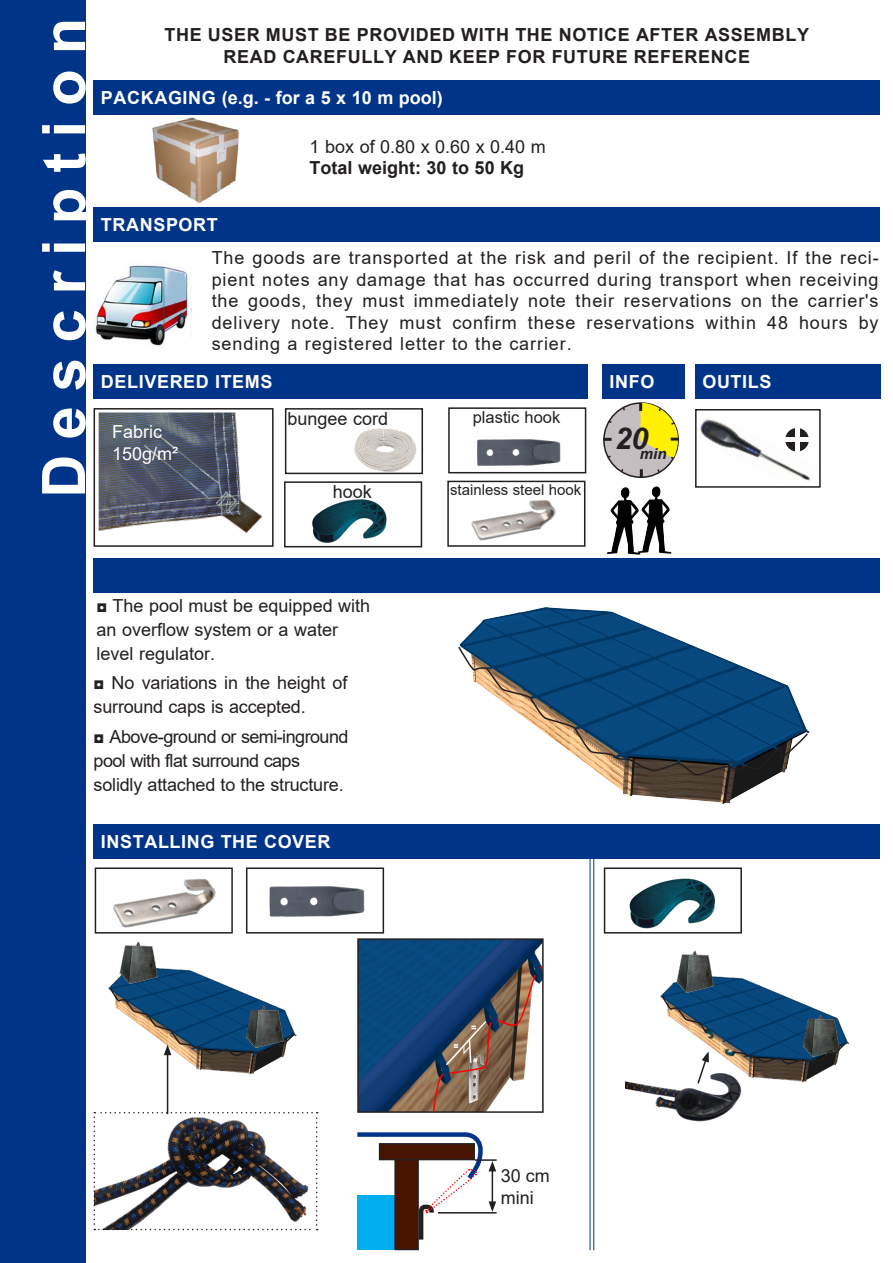
<style>
.page{position:relative;width:893px;height:1263px;background:#fff}
.page>*{position:absolute;margin:0;border:0;box-sizing:border-box;transform-origin:0 0}
.t1{font:700 60px "Arial";letter-spacing:.25em;color:#fff}
.t2{font:italic 700 30px "Arial";color:#231f20}
.t3{font:18px/21.6px "Arial";color:#231f20}
.t4{font:700 18px "Arial";letter-spacing:.035em;color:#231f20}
.t5{font:18px/24px "Arial";letter-spacing:-.03em;color:#231f20}
.t6{font:700 18px "Arial";letter-spacing:.035em;color:#fff}
.t7{font:700 18px "Arial";color:#231f20}
.t8{font:18px "Arial";color:#fff}
.t9{font:16.5px "Arial";color:#231f20}
.t10{font:15px "Arial";color:#231f20}
.t11{font:italic 700 15px "Arial";color:#231f20}
</style>
<div class="page">
<img style="left:108px;top:968px;width:189px;height:110px">
<img style="left:660px;top:976px;width:190px;height:107px">
<svg style="left:661px;top:995px;width:48px;height:40px"></svg>
<img style="left:802px;top:1014px;width:38px;height:26px">
<img style="left:607px;top:487px;width:34px;height:68px">
<div style="left:0;top:0;width:85px;height:1263px;background:#003489"></div>
<div style="left:94px;top:408px;width:180px;height:139px;border:2px solid #231f20"></div>
<img style="left:94px;top:265px;width:97px;height:81px">
<img style="left:152px;top:117px;width:87px;height:86px">
<div style="left:604px;top:403px;width:74px;height:74px;background:#c4bec0;border-radius:50%"></div>
<div style="left:603px;top:402px;width:76px;height:76px;border:2px solid #231f20;border-radius:50%"></div>
<svg style="left:603px;top:438px;width:9px;height:3px"></svg>
<svg style="left:640px;top:469px;width:3px;height:8px"></svg>
<svg style="left:607px;top:420px;width:5px;height:4px"></svg>
<svg style="left:622px;top:406px;width:4px;height:5px"></svg>
<svg style="left:656px;top:469px;width:5px;height:5px"></svg>
<svg style="left:620px;top:469px;width:4px;height:5px"></svg>
<svg style="left:606px;top:454px;width:5px;height:5px"></svg>
<svg style="left:639px;top:403px;width:40px;height:57px"></svg>
<img style="left:312px;top:499px;width:75px;height:44px">
<div style="left:284px;top:481px;width:138px;height:66px;border:2px solid #231f20"></div>
<img style="left:354px;top:428px;width:63px;height:43px">
<div style="left:285px;top:408px;width:138px;height:66px;border:2px solid #231f20"></div>
<img style="left:471px;top:500px;width:85px;height:41px">
<div style="left:447px;top:481px;width:138px;height:66px;border:2px solid #231f20"></div>
<img style="left:477px;top:439px;width:84px;height:27px">
<div style="left:448px;top:407px;width:138px;height:66px;border:2px solid #231f20"></div>
<img style="left:625px;top:1067px;width:121px;height:55px">
<svg style="left:696px;top:1051px;width:13px;height:34px"></svg>
<img style="left:360px;top:941px;width:181px;height:169px">
<div style="left:357px;top:938px;width:187px;height:175px;border:2px solid #231f20"></div>
<img style="left:120px;top:942px;width:38px;height:42px">
<svg style="left:94px;top:1112px;width:224px;height:118px"></svg>
<hr style="left:167px;top:1053px;width:1px;height:61px;background:#231f20">
<svg style="left:109px;top:987px;width:187px;height:69px"></svg>
<div style="left:357px;top:1195px;width:38px;height:55px;background:#00aeef"></div>
<div style="left:394px;top:1159px;width:25px;height:91px;background:#471400;border:2px solid #231f20"></div>
<hr style="left:475px;top:1159px;width:22px;height:2px;background:#231f20">
<hr style="left:438px;top:1212px;width:59px;height:1px;background:#231f20">
<svg style="left:357px;top:1132px;width:139px;height:112px"></svg>
<img style="left:676px;top:951px;width:38px;height:42px">
<hr style="left:593px;top:857px;width:1px;height:393px;background:#003489">
<hr style="left:590px;top:857px;width:1px;height:393px;background:#003489">
<img style="left:638px;top:486px;width:33px;height:68px">
<img style="left:700px;top:419px;width:111px;height:62px">
<div style="left:695px;top:409px;width:126px;height:79px;border:2px solid #231f20"></div>
<div style="left:785px;top:428px;width:24px;height:23px;background:#231f20;border-radius:50%"></div>
<div style="left:795px;top:423px;width:5px;height:33px;background:#fff"></div>
<div style="left:782px;top:437px;width:32px;height:5px;background:#fff"></div>
<div style="left:695px;top:365px;width:185px;height:34px;background:#003489"></div>
<img style="left:99px;top:412px;width:164px;height:122px">
<img style="left:459px;top:607px;width:351px;height:198px">
<svg style="left:458px;top:645px;width:351px;height:130px"></svg>
<svg style="left:730px;top:1040px;width:118px;height:25px;background:#385063"></svg>
<img style="left:722px;top:1045px;width:14px;height:13px">
<img style="left:702px;top:1027px;width:13px;height:14px">
<svg style="left:431px;top:964px;width:113px;height:149px"></svg>
<img style="left:629px;top:878px;width:86px;height:51px">
<div style="left:604px;top:867px;width:138px;height:66px;border:2px solid #231f20"></div>
<img style="left:113px;top:878px;width:103px;height:50px">
<div style="left:95px;top:867px;width:138px;height:66px;border:2px solid #231f20"></div>
<img style="left:269px;top:886px;width:96px;height:31px">
<div style="left:246px;top:867px;width:138px;height:66px;border:2px solid #231f20"></div>
<div style="left:94px;top:558px;width:786px;height:34px;background:#003489"></div>
<div style="left:602px;top:365px;width:83px;height:34px;background:#003489"></div>
<div style="left:94px;top:207px;width:786px;height:34px;background:#003489"></div>
<div style="left:94px;top:81px;width:786px;height:34px;background:#003489"></div>
<div style="left:94px;top:365px;width:494px;height:34px;background:#003489"></div>
<div style="left:94px;top:824px;width:786px;height:34px;background:#003489"></div>
<p class="t1" style="left:22px;top:498px;width:482px;rotate:-90deg">Description</p>
<p class="t4" style="left:165px;top:22px;width:646px">THE USER MUST BE PROVIDED WITH THE NOTICE AFTER ASSEMBLY</p>
<p class="t4" style="left:224px;top:44px;width:528px">READ CAREFULLY AND KEEP FOR FUTURE REFERENCE</p>
<p class="t6" style="left:101px;top:85px;width:343px">PACKAGING (e.g. - for a 5 x 10 m pool)</p>
<p class="t3" style="left:310px;top:135px;width:238px">1 box of 0.80 x 0.60 x 0.40 m</p>
<p class="t7" style="left:310px;top:155px;width:216px">Total weight: 30 to 50 Kg</p>
<p class="t6" style="left:101px;top:212px;width:119px">TRANSPORT</p>
<p class="t3" style="left:212px;top:247px;width:668px;text-align:justify">The goods are transported at the risk and peril of the recipient. If the reci&shy;pient notes any damage that has occurred during transport when receiving the goods, they must immediately note their reservations on the carrier's delivery note. They must confirm these reservations within 48 hours by sending a registered letter to the carrier.</p>
<p class="t6" style="left:101px;top:369px;width:173px">DELIVERED ITEMS</p>
<p class="t8" style="left:112px;top:420px;width:52px">Fabric</p>
<p class="t8" style="left:112px;top:441px;width:68px">150g/m²</p>
<p class="t3" style="left:333px;top:481px;width:41px">hook</p>
<p class="t6" style="left:609px;top:369px;width:46px">INFO</p>
<p class="t6" style="left:702px;top:369px;width:71px">OUTILS</p>
<p class="t3" style="left:288px;top:408px;width:102px">bungee cord</p>
<p class="t9" style="left:473px;top:406px;width:89px">plastic hook</p>
<p class="t2" style="left:615px;top:418px;width:35px">20</p>
<p class="t11" style="left:640px;top:444px;width:28px">min</p>
<p class="t10" style="left:450px;top:480px;width:133px">stainless steel hook</p>
<p class="t3" style="left:97px;top:593px;width:275px;line-height:24px">◘ The pool must be equipped with an overflow system or a water level regulator.</p>
<p class="t3" style="left:94px;top:671px;width:255px;line-height:24px">◘ No variations in the height of surround caps is accepted.</p>
<p class="t5" style="left:94px;top:724px;width:256px">◘ Above-ground or semi-inground pool with flat surround caps solidly attached to the structure.</p>
<p class="t6" style="left:101px;top:829px;width:231px">INSTALLING THE COVER</p>
<p class="t3" style="left:501px;top:1165px;width:51px">30 cm</p>
<p class="t3" style="left:501px;top:1187px;width:34px">mini</p>
</div>
